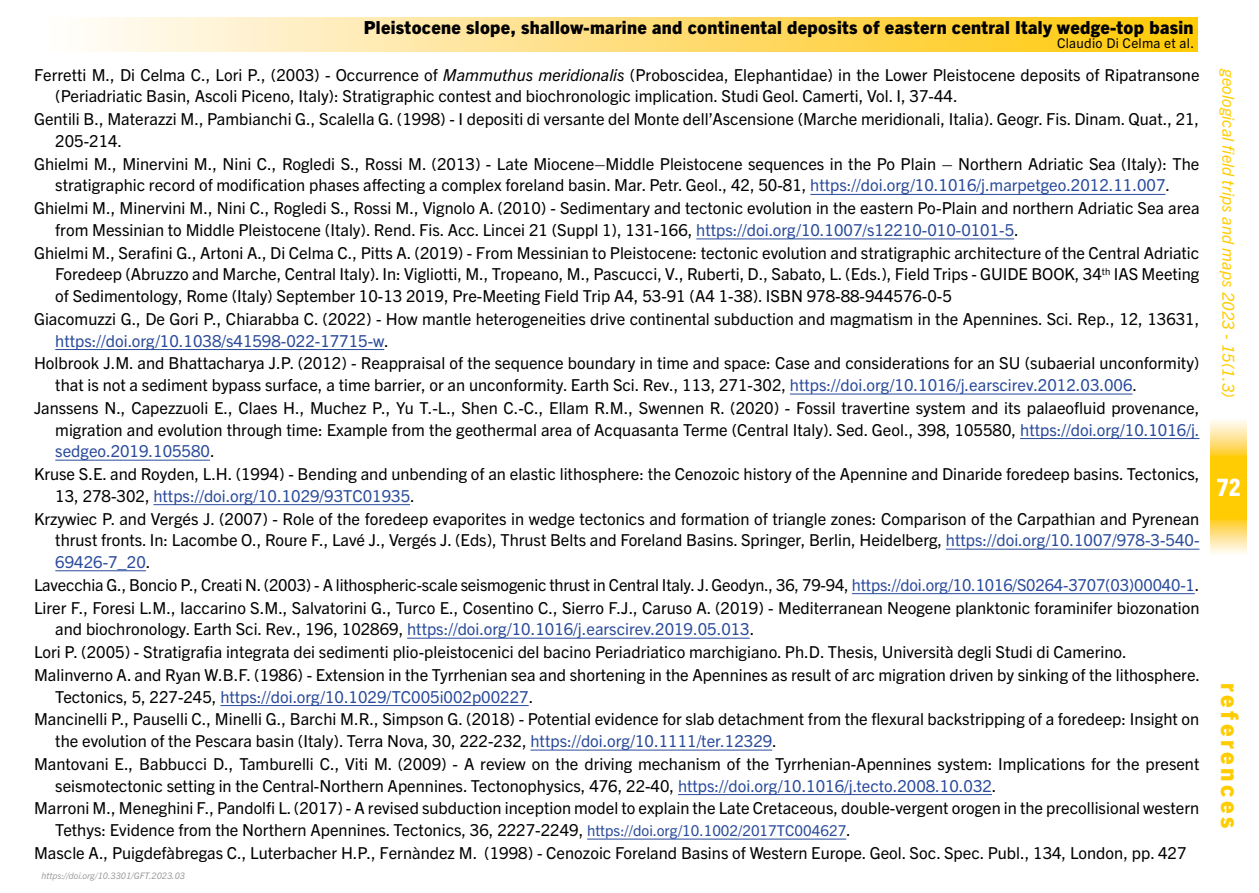
<style>
.page{position:relative;width:1259px;height:893px;background:#fff}
.page>*{position:absolute;margin:0;border:0;box-sizing:border-box;transform-origin:0 0}
.t1{font:800 24px "Trade Gothic Next LT Pro";letter-spacing:.15em;color:#fc0}
.t2{font:800 condensed 24px "Trade Gothic Next LT Pro";color:#fff}
.t3{font:800 18px "Trade Gothic Next LT Pro";letter-spacing:.02em;color:#000}
.t4{font:16.5px "Trade Gothic Next LT Pro";color:#000}
.t5{font:16.5px "Trade Gothic Next LT Pro";color:#2a4b9b}
.t6{font:italic 16.5px "Trade Gothic Next LT Pro";letter-spacing:.01em;color:#fc0}
.t7{font:13.5px "Trade Gothic Next LT Pro";letter-spacing:.02em;color:#000}
.t8{font:italic 9px "Trade Gothic Next LT Pro";color:#9d9d9c}
.s1{font-style:italic}
.s2{color:#2a4b9b}
.s3{color:#000}
.s4{font-size:15px;color:#2a4b9b}
</style>
<div class="page">
<div style="left:36px;top:17px;width:1161px;height:34px;background:linear-gradient(to right,#fffbfe,#ffc603)"></div>
<svg style="left:1210px;top:420px;width:37px;height:134px;background:#ffd84e"></svg>
<hr style="left:810px;top:194px;width:355px;height:1px;background:#2a4b9b">
<hr style="left:696px;top:238px;width:318px;height:1px;background:#2a4b9b">
<hr style="left:55px;top:349px;width:329px;height:1px;background:#2a4b9b">
<hr style="left:790px;top:394px;width:342px;height:1px;background:#2a4b9b">
<hr style="left:1020px;top:438px;width:179px;height:1px;background:#2a4b9b">
<hr style="left:55px;top:460px;width:155px;height:1px;background:#2a4b9b">
<hr style="left:153px;top:504px;width:257px;height:1px;background:#2a4b9b">
<hr style="left:946px;top:549px;width:253px;height:1px;background:#2a4b9b">
<hr style="left:55px;top:570px;width:91px;height:1px;background:#2a4b9b">
<hr style="left:852px;top:593px;width:342px;height:1px;background:#2a4b9b">
<hr style="left:407px;top:638px;width:343px;height:1px;background:#2a4b9b">
<hr style="left:220px;top:705px;width:309px;height:1px;background:#2a4b9b">
<hr style="left:530px;top:750px;width:242px;height:1px;background:#2a4b9b">
<hr style="left:678px;top:794px;width:314px;height:1px;background:#2a4b9b">
<hr style="left:587px;top:839px;width:259px;height:1px;background:#2a4b9b">
<p class="t3" style="left:364px;top:15px;width:831px">Pleistocene slope, shallow-marine and continental deposits of eastern central Italy wedge-top basin</p>
<p class="t7" style="left:1057px;top:33px;width:139px">Claudio Di Celma et al.</p>
<p class="t4" style="left:34px;top:63px;width:1167px">Ferretti M., Di Celma C., Lori P., (2003) - Occurrence of <span class="s1">Mammuthus meridionalis</span> (Proboscidea, Elephantidae) in the Lower Pleistocene deposits of Ripatransone</p>
<p class="t4" style="left:55px;top:85px;width:904px">(Periadriatic Basin, Ascoli Piceno, Italy): Stratigraphic contest and biochronologic implication. Studi Geol. Camerti, Vol. I, 37-44.</p>
<p class="t4" style="left:34px;top:108px;width:1166px">Gentili B., Materazzi M., Pambianchi G., Scalella G. (1998) - I depositi di versante del Monte dell’Ascensione (Marche meridionali, Italia). Geogr. Fis. Dinam. Quat., 21,</p>
<p class="t4" style="left:55px;top:129px;width:68px">205-214.</p>
<p class="t4" style="left:34px;top:152px;width:1166px">Ghielmi M., Minervini M., Nini C., Rogledi S., Rossi M. (2013) - Late Miocene–Middle Pleistocene sequences in the Po Plain – Northern Adriatic Sea (Italy): The</p>
<p class="t4" style="left:55px;top:174px;width:1116px">stratigraphic record of modification phases affecting a complex foreland basin. Mar. Petr. Geol., 42, 50-81, <span class="s2">https://doi.org/10.1016/j.marpetgeo.2012.11.007</span>.</p>
<p class="t4" style="left:34px;top:197px;width:1167px">Ghielmi M., Minervini M., Nini C., Rogledi S., Rossi M., Vignolo A. (2010) - Sedimentary and tectonic evolution in the eastern Po-Plain and northern Adriatic Sea area</p>
<p class="t4" style="left:55px;top:218px;width:965px">from Messinian to Middle Pleistocene (Italy). Rend. Fis. Acc. Lincei 21 (Suppl 1), 131-166, <span class="s2">https://doi.org/10.1007/s12210-010-0101-5</span>.</p>
<p class="t4" style="left:34px;top:241px;width:1166px">Ghielmi M., Serafini G., Artoni A., Di Celma C., Pitts A. (2019) - From Messinian to Pleistocene: tectonic evolution and stratigraphic architecture of the Central Adriatic</p>
<p class="t4" style="left:55px;top:263px;width:1145px">Foredeep (Abruzzo and Marche, Central Italy). In: Vigliotti, M., Tropeano, M., Pascucci, V., Ruberti, D., Sabato, L. (Eds.), Field Trips - GUIDE BOOK, 34<sup>th</sup> IAS Meeting</p>
<p class="t4" style="left:55px;top:285px;width:898px">of Sedimentology, Rome (Italy) September 10-13 2019, Pre-Meeting Field Trip A4, 53-91 (A4 1-38). ISBN 978-88-944576-0-5</p>
<p class="t4" style="left:34px;top:307px;width:1167px">Giacomuzzi G., De Gori P., Chiarabba C. (2022) - How mantle heterogeneities drive continental subduction and magmatism in the Apennines. Sci. Rep., 12, 13631,</p>
<p class="t5" style="left:55px;top:329px;width:335px">https://doi.org/10.1038/s41598-022-17715-w<span class="s3">.</span></p>
<p class="t4" style="left:34px;top:352px;width:1167px">Holbrook J.M. and Bhattacharya J.P. (2012) - Reappraisal of the sequence boundary in time and space: Case and considerations for an SU (subaerial unconformity)</p>
<p class="t4" style="left:55px;top:374px;width:1083px">that is not a sediment bypass surface, a time barrier, or an unconformity. Earth Sci. Rev., 113, 271-302, <span class="s2">https://doi.org/10.1016/j.earscirev.2012.03.006</span>.</p>
<p class="t4" style="left:34px;top:396px;width:1166px">Janssens N., Capezzuoli E., Claes H., Muchez P., Yu T.-L., Shen C.-C., Ellam R.M., Swennen R. (2020) - Fossil travertine system and its palaeofluid provenance,</p>
<p class="t4" style="left:55px;top:418px;width:1145px">migration and evolution through time: Example from the geothermal area of Acquasanta Terme (Central Italy). Sed. Geol., 398, 105580, <span class="s2">https://doi.org/10.1016/j.</span></p>
<p class="t5" style="left:55px;top:440px;width:161px">sedgeo.2019.105580<span class="s3">.</span></p>
<p class="t4" style="left:34px;top:463px;width:1167px">Kruse S.E. and Royden, L.H. (1994) - Bending and unbending of an elastic lithosphere: the Cenozoic history of the Apennine and Dinaride foredeep basins. Tectonics,</p>
<p class="t5" style="left:55px;top:484px;width:361px"><span class="s3">13, 278-302,</span> https://doi.org/10.1029/93TC01935<span class="s3">.</span></p>
<p class="t4" style="left:34px;top:507px;width:1166px">Krzywiec P. and Vergés J. (2007) - Role of the foredeep evaporites in wedge tectonics and formation of triangle zones: Comparison of the Carpathian and Pyrenean</p>
<p class="t4" style="left:55px;top:529px;width:1145px">thrust fronts. In: Lacombe O., Roure F., Lavé J., Vergés J. (Eds), Thrust Belts and Foreland Basins. Springer, Berlin, Heidelberg, <span class="s2">https://doi.org/10.1007/978-3-540-</span></p>
<p class="t5" style="left:55px;top:550px;width:97px">69426-7_20<span class="s3">.</span></p>
<p class="t4" style="left:34px;top:573px;width:1167px">Lavecchia G., Boncio P., Creati N. (2003) - A lithospheric-scale seismogenic thrust in Central Italy. J. Geodyn., 36, 79-94, <span class="s2">https://doi.org/10.1016/S0264-3707(03)00040-1</span>.</p>
<p class="t4" style="left:34px;top:596px;width:1167px">Lirer F., Foresi L.M., Iaccarino S.M., Salvatorini G., Turco E., Cosentino C., Sierro F.J., Caruso A. (2019) - Mediterranean Neogene planktonic foraminifer biozonation</p>
<p class="t5" style="left:55px;top:618px;width:700px"><span class="s3">and biochronology. Earth Sci. Rev., 196, 102869,</span> https://doi.org/10.1016/j.earscirev.2019.05.013<span class="s3">.</span></p>
<p class="t4" style="left:34px;top:641px;width:1094px">Lori P. (2005) - Stratigrafia integrata dei sedimenti plio-pleistocenici del bacino Periadriatico marchigiano. Ph.D. Thesis, Università degli Studi di Camerino.</p>
<p class="t4" style="left:34px;top:663px;width:1167px">Malinverno A. and Ryan W.B.F. (1986) - Extension in the Tyrrhenian sea and shortening in the Apennines as result of arc migration driven by sinking of the lithosphere.</p>
<p class="t5" style="left:55px;top:685px;width:479px"><span class="s3">Tectonics, 5, 227-245,</span> https://doi.org/10.1029/TC005i002p00227<span class="s3">.</span></p>
<p class="t4" style="left:34px;top:708px;width:1166px">Mancinelli P., Pauselli C., Minelli G., Barchi M.R., Simpson G. (2018) - Potential evidence for slab detachment from the flexural backstripping of a foredeep: Insight on</p>
<p class="t4" style="left:55px;top:730px;width:723px">the evolution of the Pescara basin (Italy). Terra Nova, 30, 222-232, <span class="s2">https://doi.org/10.1111/ter.12329</span>.</p>
<p class="t4" style="left:34px;top:752px;width:1167px">Mantovani E., Babbucci D., Tamburelli C., Viti M. (2009) - A review on the driving mechanism of the Tyrrhenian-Apennines system: Implications for the present</p>
<p class="t4" style="left:55px;top:774px;width:943px">seismotectonic setting in the Central-Northern Apennines. Tectonophysics, 476, 22-40, <span class="s2">https://doi.org/10.1016/j.tecto.2008.10.032</span>.</p>
<p class="t4" style="left:34px;top:797px;width:1166px">Marroni M., Meneghini F., Pandolfi L. (2017) - A revised subduction inception model to explain the Late Cretaceous, double-vergent orogen in the precollisional western</p>
<p class="t4" style="left:55px;top:819px;width:797px">Tethys: Evidence from the Northern Apennines. Tectonics, 36, 2227-2249, <span class="s4">https://doi.org/10.1002/2017TC004627</span>.</p>
<p class="t4" style="left:34px;top:841px;width:1154px">Mascle A., Puigdefàbregas C., Luterbacher H.P., Fernàndez M. (1998) - Cenozoic Foreland Basins of Western Europe. Geol. Soc. Spec. Publ., 134, London, pp. 427</p>
<p class="t8" style="left:41px;top:870px;width:145px">https://doi.org/10.3301/GFT.2023.03</p>
<p class="t6" style="left:1240px;top:69px;width:331px;rotate:90deg">geological field trips and maps 2023 - 15(1.3)</p>
<h1 class="t2" style="left:1216px;top:471px;width:25px">72</h1>
<h1 class="t1" style="left:1246px;top:683px;width:147px;rotate:90deg">references</h1>
</div>
